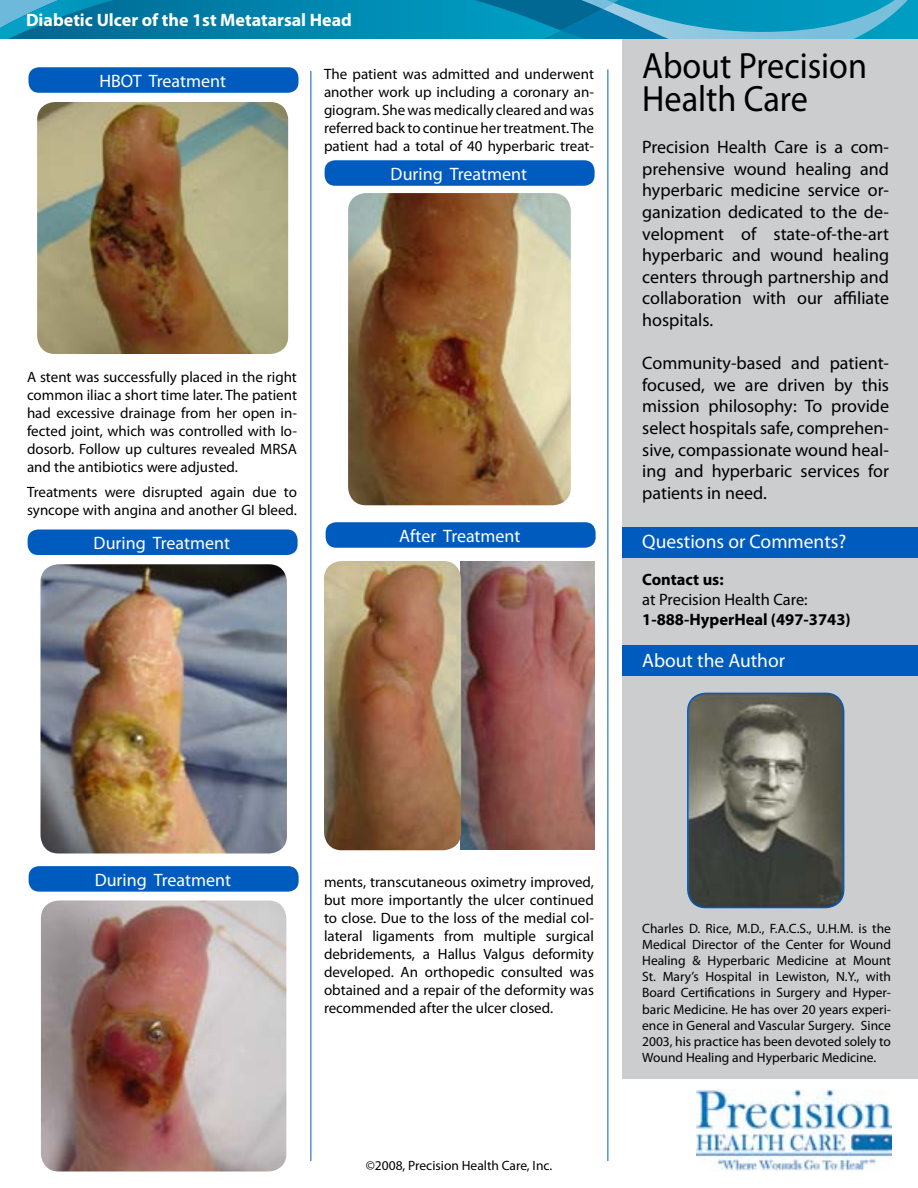
<style>
.page{position:relative;width:918px;height:1188px;background:#fff}
.page>*{position:absolute;margin:0;border:0;box-sizing:border-box;transform-origin:0 0}
.t1{font:36.6px/33px "Myriad Pro";color:#000;scale:.93 1}
.t2{font:19.5px "Myriad Pro";color:#fff}
.t3{font:18px/21.6px "Myriad Pro";color:#000;text-align:justify}
.t4{font:18px "Myriad Pro";color:#fff}
.t5{font:700 18px "Myriad Pro";color:#fff}
.t6{font:700 16.5px "Myriad Pro";color:#000}
.t7{font:16.5px "Myriad Pro";color:#000}
.t8{font:15px/18px "Myriad Pro";color:#000;text-align:justify}
.t9{font:13.5px/16.2px "Myriad Pro";color:#000;text-align:justify}
</style>
<div class="page">
<svg style="left:219px;top:0;width:255px;height:153px"></svg>
<svg style="left:0;top:0;width:219px;height:39px;background:#0a7fa8"></svg>
<svg style="left:474px;top:0;width:434px;height:39px;background:#1d97bd"></svg>
<div style="left:0;top:39px;width:918px;height:80px;background:#fff"></div>
<img style="left:37px;top:102px;width:251px;height:252px">
<img style="left:40px;top:564px;width:247px;height:289px">
<img style="left:348px;top:193px;width:223px;height:312px">
<img style="left:324px;top:561px;width:270px;height:289px">
<img style="left:41px;top:900px;width:245px;height:271px">
<hr style="left:310px;top:71px;width:1px;height:1090px;background:#005bbf">
<hr style="left:608px;top:69px;width:1px;height:1092px;background:#005bbf">
<div style="left:325px;top:160px;width:270px;height:26px;background:#005bbf;border-radius:10px"></div>
<div style="left:28px;top:530px;width:270px;height:25px;background:#005bbf;border-radius:10px"></div>
<div style="left:326px;top:522px;width:270px;height:26px;background:#005bbf;border-radius:10px"></div>
<div style="left:29px;top:866px;width:270px;height:26px;background:#005bbf;border-radius:10px"></div>
<div style="left:28px;top:67px;width:270px;height:26px;background:#005bbf;border-radius:10px"></div>
<div style="left:622px;top:39px;width:296px;height:1040px;background:#cbcdce"></div>
<img style="left:688px;top:693px;width:156px;height:215px">
<div style="left:687px;top:693px;width:157px;height:215px;border:2px solid #005bbf;border-radius:18px"></div>
<div style="left:622px;top:528px;width:296px;height:30px;background:#005bbf"></div>
<div style="left:622px;top:646px;width:296px;height:30px;background:#005bbf"></div>
<img style="left:697px;top:1090px;width:194px;height:81px">
<p class="t5" style="left:26px;top:8px;width:327px">Diabetic Ulcer of the 1st Metatarsal Head</p>
<p class="t4" style="left:99px;top:70px;width:128px">HBOT Treatment</p>
<p class="t8" style="left:324px;top:64px;width:272px">The patient was admitted and underwent another work up including a coronary an&shy;giogram. She was medically cleared and was referred back to continue her treatment. The patient had a total of 40 hyperbaric treat-</p>
<p class="t4" style="left:391px;top:163px;width:138px">During Treatment</p>
<p class="t8" style="left:27px;top:367px;width:272px">A stent was successfully placed in the right common iliac a short time later. The patient had excessive drainage from her open in&shy;fected joint, which was controlled with Io&shy;dosorb. Follow up cultures revealed MRSA and the antibiotics were adjusted.</p>
<p class="t8" style="left:27px;top:482px;width:271px">Treatments were disrupted again due to syncope with angina and another GI bleed.</p>
<p class="t4" style="left:94px;top:532px;width:138px">During Treatment</p>
<p class="t4" style="left:399px;top:525px;width:123px">After Treatment</p>
<h1 class="t1" style="left:642px;top:49px;width:243px">About Precision<br>Health Care</h1>
<p class="t3" style="left:642px;top:136px;width:248px">Precision Health Care is a com&shy;prehensive wound healing and hyperbaric medicine service or&shy;ganization dedicated to the de&shy;velopment of state-of-the-art hyperbaric and wound healing centers through partnership and collaboration with our affiliate hospitals.</p>
<p class="t3" style="left:642px;top:352px;width:248px">Community-based and patient&shy;focused, we are driven by this mission philosophy: To provide select hospitals safe, comprehen&shy;sive, compassionate wound heal&shy;ing and hyperbaric services for patients in need.</p>
<h2 class="t2" style="left:642px;top:529px;width:206px">Questions or Comments?</h2>
<p class="t6" style="left:642px;top:569px;width:83px">Contact us:</p>
<p class="t7" style="left:642px;top:589px;width:167px">at Precision Health Care:</p>
<p class="t6" style="left:642px;top:608px;width:210px">1-888-HyperHeal (497-3743)</p>
<h2 class="t2" style="left:642px;top:649px;width:144px">About the Author</h2>
<p class="t4" style="left:95px;top:868px;width:138px">During Treatment</p>
<p class="t8" style="left:324px;top:873px;width:272px">ments, transcutaneous oximetry improved, but more importantly the ulcer continued to close. Due to the loss of the medial col&shy;lateral ligaments from multiple surgical debridements, a Hallus Valgus deformity developed. An orthopedic consulted was obtained and a repair of the deformity was recommended after the ulcer closed.</p>
<p class="t9" style="left:366px;top:1157px;width:188px">©2008, Precision Health Care, Inc.</p>
<p class="t9" style="left:642px;top:920px;width:250px">Charles D. Rice, M.D., F.A.C.S., U.H.M. is the Medical Director of the Center for Wound Healing &amp; Hyperbaric Medicine at Mount St. Mary’s Hospital in Lewiston, N.Y., with Board Certifications in Surgery and Hyper&shy;baric Medicine. He has over 20 years experi&shy;ence in General and Vascular Surgery. Since 2003, his practice has been devoted solely to Wound Healing and Hyperbaric Medicine.</p>
</div>
